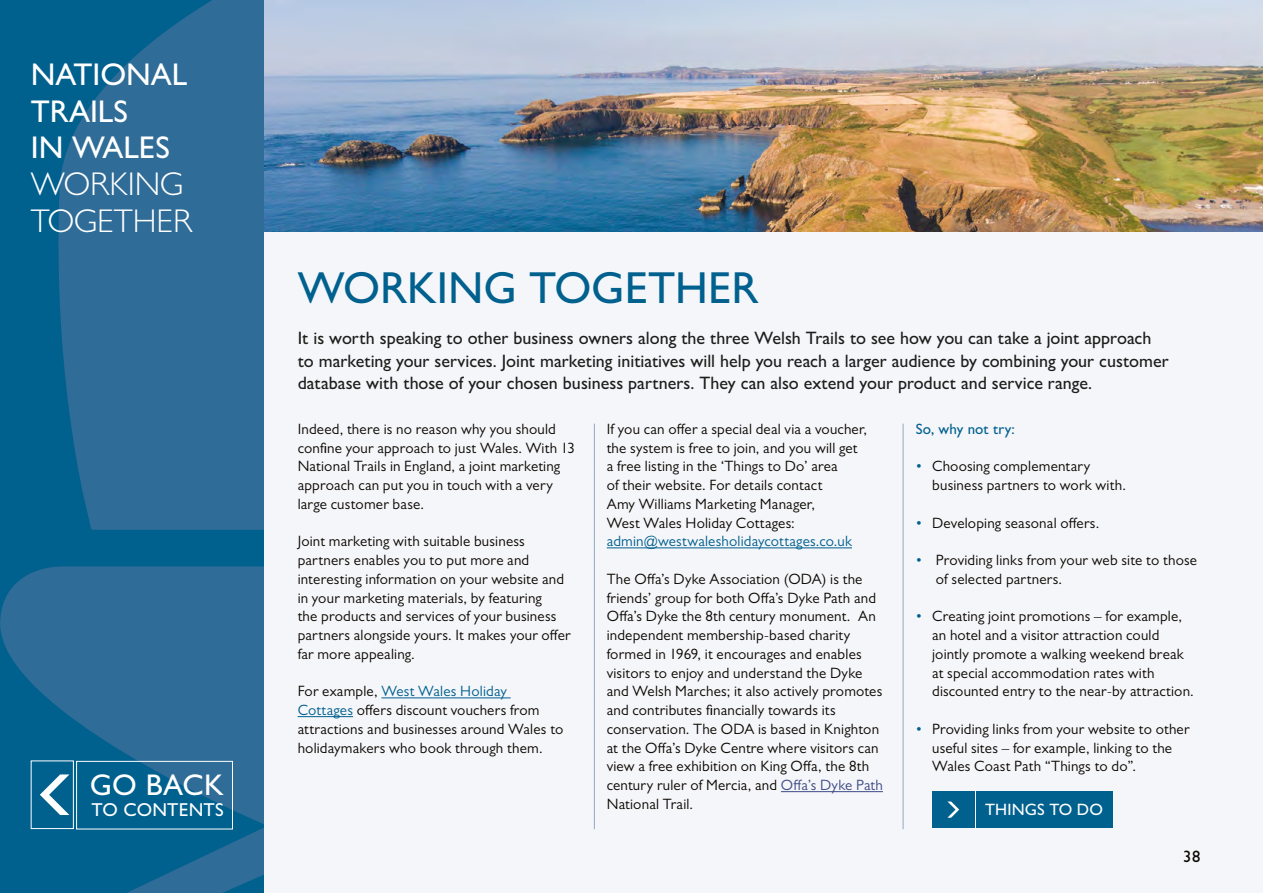
<style>
.page{position:relative;width:1263px;height:893px;background:#f5f6fa}
.page>*{position:absolute;margin:0;border:0;box-sizing:border-box;transform-origin:0 0}
.t1{font:500 45px "Gill Sans MT Pro";color:#00608e}
.t2{font:300 33px/36.6px "Gill Sans MT Pro";color:#fff}
.t3{font:500 31.5px/36.6px "Gill Sans MT Pro";color:#fff}
.t4{font:500 30px "Gill Sans MT Pro";letter-spacing:.01em;color:#fff}
.t5{font:500 18.75px "Gill Sans MT Pro";letter-spacing:.01em;color:#fff}
.t6{font:500 18px/22.5px "Gill Sans MT Pro";color:#1d1d1b}
.t7{font:500 16.5px "Gill Sans MT Pro";letter-spacing:.01em;color:#fff}
.t8{font:500 16.5px "Gill Sans MT Pro";color:#0c0802}
.t9{font:15px/18.8px "Gill Sans MT Pro";letter-spacing:.01em;color:#0c0802}
.t10{font:15px "Gill Sans MT Pro";letter-spacing:.01em;color:#00608e}
.t11{font:500 15px "Gill Sans MT Pro";letter-spacing:.01em;color:#00608e}
.s1{color:#00608e}
.s2{color:#3e4b85}
</style>
<div class="page">
<img style="left:264px;top:0;width:999px;height:232px">
<div style="left:0;top:0;width:264px;height:893px;background:#00608e"></div>
<svg style="left:0;top:566px;width:264px;height:327px;fill:#2f6c97"></svg>
<svg style="left:58px;top:0;width:206px;height:530px;background:#296a95"></svg>
<hr style="left:594px;top:424px;width:1px;height:405px;background:#94a7c4">
<hr style="left:903px;top:424px;width:1px;height:405px;background:#94a7c4">
<hr style="left:381px;top:697px;width:130px;height:1px;background:#00608e">
<hr style="left:298px;top:716px;width:55px;height:1px;background:#00608e">
<hr style="left:607px;top:547px;width:245px;height:1px;background:#00608e">
<hr style="left:781px;top:791px;width:102px;height:1px;background:#3e4b85">
<div style="left:976px;top:792px;width:137px;height:36px;background:#00608e"></div>
<div style="left:932px;top:792px;width:42px;height:36px;background:#00608e"></div>
<svg style="left:947px;top:801px;width:12px;height:17px"></svg>
<div style="left:76px;top:761px;width:157px;height:68px;border:1px solid #fff"></div>
<svg style="left:40px;top:774px;width:29px;height:41px"></svg>
<div style="left:31px;top:761px;width:43px;height:68px;border:1px solid #fff"></div>
<h3 class="t3" style="left:31px;top:56px;width:158px">NATIONAL<br>TRAILS<br>IN WALES</h3>
<h2 class="t2" style="left:31px;top:165px;width:163px">WORKING<br>TOGETHER</h2>
<h3 class="t4" style="left:90px;top:767px;width:135px">GO BACK</h3>
<p class="t5" style="left:92px;top:798px;width:134px">TO CONTENTS</p>
<h1 class="t1" style="left:298px;top:261px;width:462px">WORKING TOGETHER</h1>
<p class="t6" style="left:298px;top:327px;width:872px">It is worth speaking to other business owners along the three Welsh Trails to see how you can take a joint approach to marketing your services. Joint marketing initiatives will help you reach a larger audience by combining your customer database with those of your chosen business partners. They can also extend your product and service range.</p>
<p class="t9" style="left:298px;top:419px;width:279px">Indeed, there is no reason why you should confine your approach to just Wales. With 13<br>National Trails in England, a joint marketing approach can put you in touch with a very large customer base.</p>
<p class="t9" style="left:298px;top:532px;width:275px">Joint marketing with suitable business partners enables you to put more and interesting information on your website and in your marketing materials, by featuring<br>the products and services of your business partners alongside yours. It makes your offer far more appealing.</p>
<p class="t9" style="left:298px;top:682px;width:267px">For example, <span class="s1">West Wales Holiday Cottages</span> offers discount vouchers from attractions and businesses around Wales to holidaymakers who book through them.</p>
<p class="t9" style="left:607px;top:419px;width:262px">If you can offer a special deal via a voucher, the system is free to join, and you will get a free listing in the ‘Things to Do’ area<br>of their website. For details contact<br>Amy Williams Marketing Manager,<br>West Wales Holiday Cottages:</p>
<p class="t10" style="left:607px;top:532px;width:247px">admin@westwalesholidaycottages.co.uk</p>
<p class="t9" style="left:607px;top:569px;width:278px">The Offa’s Dyke Association (ODA) is the friends’ group for both Offa’s Dyke Path and Offa’s Dyke the 8th century monument. An independent membership-based charity formed in 1969, it encourages and enables visitors to enjoy and understand the Dyke and Welsh Marches; it also actively promotes and contributes financially towards its conservation. The ODA is based in Knighton at the Offa’s Dyke Centre where visitors can view a free exhibition on King Offa, the 8th century ruler of Mercia, and <span class="s2">Offa’s Dyke Path </span>National Trail.</p>
<p class="t11" style="left:916px;top:420px;width:101px">So, why not try:</p>
<p class="t9" style="left:932px;top:457px;width:195px;text-indent:-16px"><span class="s1">•</span> Choosing complementary business partners to work with.</p>
<p class="t9" style="left:916px;top:513px;width:185px"><span class="s1">•</span> Developing seasonal offers.</p>
<p class="t9" style="left:936px;top:551px;width:262px;text-indent:-20px"><span class="s1">•</span> Providing links from your web site to those of selected partners.</p>
<p class="t9" style="left:932px;top:607px;width:263px;text-indent:-16px"><span class="s1">•</span> Creating joint promotions – for example, an hotel and a visitor attraction could jointly promote a walking weekend break at special accommodation rates with discounted entry to the near-by attraction.</p>
<p class="t9" style="left:932px;top:719px;width:259px;text-indent:-16px"><span class="s1">•</span> Providing links from your website to other useful sites – for example, linking to the<br>Wales Coast Path “Things to do”.</p>
<p class="t7" style="left:985px;top:800px;width:119px">THINGS TO DO</p>
<p class="t8" style="left:1183px;top:846px;width:18px">38</p>
</div>
